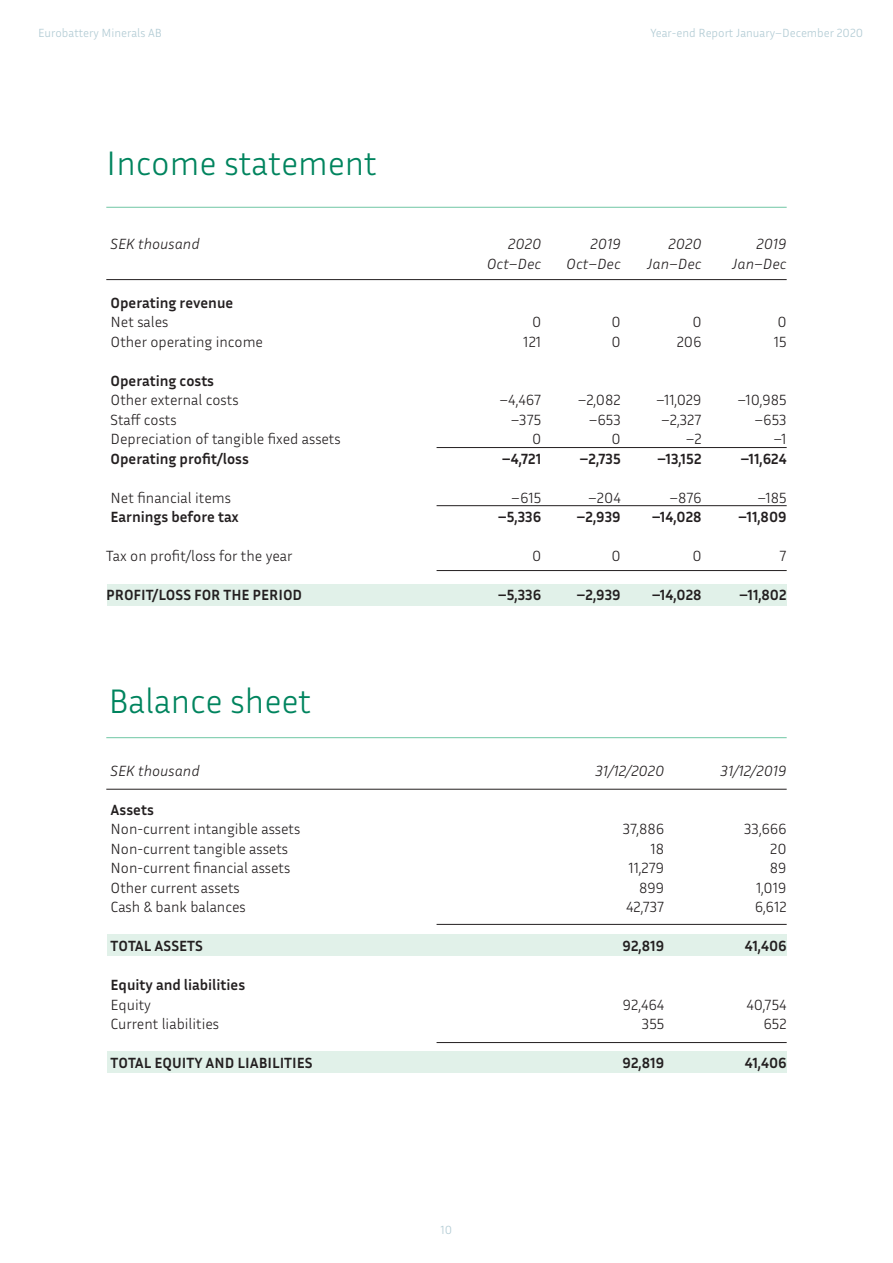
<style>
.page{position:relative;width:893px;height:1263px;background:#fff}
.page>*{position:absolute;margin:0;border:0;box-sizing:border-box;transform-origin:0 0}
.t1{font:300 34.5px "Inria Sans";color:#00845e}
.t2{font:300 15px "Inria Sans";color:#231f20}
.t3{font:700 15px "Inria Sans";color:#231f20}
.t4{font:italic 300 15px "Inria Sans";color:#231f20}
.t5{font:300 12px "Inria Sans";color:#b0cad3}
</style>
<div class="page">
<div style="left:107px;top:584px;width:680px;height:22px;background:#e1f1e9"></div>
<div style="left:107px;top:934px;width:680px;height:22px;background:#e1f1e9"></div>
<div style="left:107px;top:1051px;width:680px;height:22px;background:#e1f1e9"></div>
<hr style="left:106px;top:207px;width:681px;height:1px;background:#70c7a5">
<hr style="left:106px;top:737px;width:681px;height:1px;background:#70c7a5">
<hr style="left:106px;top:279px;width:681px;height:1px;background:#231f20">
<hr style="left:106px;top:789px;width:681px;height:1px;background:#231f20">
<hr style="left:437px;top:570px;width:350px;height:1px;background:#231f20">
<hr style="left:437px;top:447px;width:350px;height:1px;background:#231f20">
<hr style="left:437px;top:505px;width:350px;height:1px;background:#231f20">
<hr style="left:437px;top:1042px;width:350px;height:1px;background:#231f20">
<hr style="left:437px;top:924px;width:350px;height:1px;background:#231f20">
<p class="t5" style="left:38px;top:25px;width:125px">Eurobattery Minerals AB</p>
<h1 class="t1" style="left:106px;top:141px;width:272px">Income statement</h1>
<p class="t5" style="left:650px;top:25px;width:214px">Year-end Report January–December 2020</p>
<p class="t4" style="left:111px;top:234px;width:91px">SEK thousand</p>
<p class="t4" style="left:508px;top:234px;width:35px">2020</p>
<p class="t4" style="left:591px;top:234px;width:32px">2019</p>
<p class="t4" style="left:669px;top:234px;width:35px">2020</p>
<p class="t4" style="left:756px;top:234px;width:32px">2019</p>
<p class="t4" style="left:487px;top:254px;width:56px">Oct–Dec</p>
<p class="t4" style="left:566px;top:254px;width:56px">Oct–Dec</p>
<p class="t4" style="left:647px;top:254px;width:56px">Jan–Dec</p>
<p class="t4" style="left:732px;top:254px;width:56px">Jan–Dec</p>
<p class="t3" style="left:111px;top:293px;width:124px">Operating revenue</p>
<p class="t2" style="left:111px;top:312px;width:59px">Net sales</p>
<p class="t2" style="left:532px;top:312px;width:11px">0</p>
<p class="t2" style="left:612px;top:312px;width:11px">0</p>
<p class="t2" style="left:692px;top:312px;width:11px">0</p>
<p class="t2" style="left:777px;top:312px;width:11px">0</p>
<p class="t2" style="left:111px;top:332px;width:154px">Other operating income</p>
<p class="t2" style="left:523px;top:332px;width:20px">121</p>
<p class="t2" style="left:612px;top:332px;width:11px">0</p>
<p class="t2" style="left:677px;top:332px;width:26px">206</p>
<p class="t2" style="left:774px;top:332px;width:14px">15</p>
<p class="t3" style="left:111px;top:371px;width:105px">Operating costs</p>
<p class="t2" style="left:111px;top:390px;width:129px">Other external costs</p>
<p class="t2" style="left:499px;top:390px;width:43px">–4,467</p>
<p class="t2" style="left:578px;top:390px;width:45px">–2,082</p>
<p class="t2" style="left:656px;top:390px;width:47px">–11,029</p>
<p class="t2" style="left:737px;top:390px;width:51px">–10,985</p>
<p class="t2" style="left:111px;top:410px;width:68px">Staff costs</p>
<p class="t2" style="left:511px;top:410px;width:32px">–375</p>
<p class="t2" style="left:589px;top:410px;width:34px">–653</p>
<p class="t2" style="left:661px;top:410px;width:42px">–2,327</p>
<p class="t2" style="left:754px;top:410px;width:34px">–653</p>
<p class="t2" style="left:111px;top:429px;width:232px">Depreciation of tangible fixed assets</p>
<p class="t2" style="left:532px;top:429px;width:11px">0</p>
<p class="t2" style="left:612px;top:429px;width:11px">0</p>
<p class="t2" style="left:686px;top:429px;width:17px">–2</p>
<p class="t2" style="left:773px;top:429px;width:15px">–1</p>
<p class="t3" style="left:111px;top:449px;width:140px">Operating profit/loss</p>
<p class="t3" style="left:502px;top:449px;width:41px">–4,721</p>
<p class="t3" style="left:579px;top:449px;width:43px">–2,735</p>
<p class="t3" style="left:657px;top:449px;width:46px">–13,152</p>
<p class="t3" style="left:740px;top:449px;width:48px">–11,624</p>
<p class="t2" style="left:111px;top:488px;width:122px">Net financial items</p>
<p class="t2" style="left:511px;top:488px;width:32px">–615</p>
<p class="t2" style="left:588px;top:488px;width:34px">–204</p>
<p class="t2" style="left:669px;top:488px;width:34px">–876</p>
<p class="t2" style="left:757px;top:488px;width:31px">–185</p>
<p class="t3" style="left:111px;top:507px;width:130px">Earnings before tax</p>
<p class="t3" style="left:498px;top:507px;width:45px">–5,336</p>
<p class="t3" style="left:576px;top:507px;width:46px">–2,939</p>
<p class="t3" style="left:652px;top:507px;width:51px">–14,028</p>
<p class="t3" style="left:738px;top:507px;width:50px">–11,809</p>
<p class="t2" style="left:106px;top:546px;width:188px">Tax on profit/loss for the year</p>
<p class="t2" style="left:532px;top:546px;width:11px">0</p>
<p class="t2" style="left:612px;top:546px;width:11px">0</p>
<p class="t2" style="left:692px;top:546px;width:11px">0</p>
<p class="t2" style="left:780px;top:546px;width:9px">7</p>
<p class="t3" style="left:106px;top:585px;width:197px">PROFIT/LOSS FOR THE PERIOD</p>
<p class="t3" style="left:498px;top:585px;width:45px">–5,336</p>
<p class="t3" style="left:576px;top:585px;width:46px">–2,939</p>
<p class="t3" style="left:652px;top:585px;width:51px">–14,028</p>
<p class="t3" style="left:739px;top:585px;width:49px">–11,802</p>
<h1 class="t1" style="left:108px;top:678px;width:204px">Balance sheet</h1>
<p class="t4" style="left:111px;top:761px;width:91px">SEK thousand</p>
<p class="t4" style="left:595px;top:761px;width:70px">3 1/12/2020</p>
<p class="t4" style="left:721px;top:761px;width:68px">3 1/12/2019</p>
<p class="t3" style="left:111px;top:800px;width:45px">Assets</p>
<p class="t2" style="left:111px;top:819px;width:191px">Non-current intangible assets</p>
<p class="t2" style="left:623px;top:819px;width:43px">37,886</p>
<p class="t2" style="left:744px;top:819px;width:44px">33,666</p>
<p class="t2" style="left:111px;top:839px;width:179px">Non-current tangible assets</p>
<p class="t2" style="left:651px;top:839px;width:15px">18</p>
<p class="t2" style="left:770px;top:839px;width:18px">20</p>
<p class="t2" style="left:111px;top:858px;width:181px">Non-current financial assets</p>
<p class="t2" style="left:628px;top:858px;width:37px">11,279</p>
<p class="t2" style="left:770px;top:858px;width:18px">89</p>
<p class="t2" style="left:111px;top:878px;width:131px">Other current assets</p>
<p class="t2" style="left:639px;top:878px;width:27px">899</p>
<p class="t2" style="left:756px;top:878px;width:32px">1,019</p>
<p class="t2" style="left:111px;top:897px;width:137px">Cash &amp; bank balances</p>
<p class="t2" style="left:626px;top:897px;width:40px">42,737</p>
<p class="t2" style="left:755px;top:897px;width:33px">6,612</p>
<p class="t3" style="left:111px;top:936px;width:94px">TOTAL ASSETS</p>
<p class="t3" style="left:622px;top:936px;width:43px">92,819</p>
<p class="t3" style="left:745px;top:936px;width:43px">41,406</p>
<p class="t3" style="left:111px;top:975px;width:136px">Equity and liabilities</p>
<p class="t2" style="left:111px;top:995px;width:42px">Equity</p>
<p class="t2" style="left:623px;top:995px;width:43px">92,464</p>
<p class="t2" style="left:746px;top:995px;width:42px">40,754</p>
<p class="t2" style="left:111px;top:1014px;width:110px">Current liabilities</p>
<p class="t2" style="left:642px;top:1014px;width:24px">355</p>
<p class="t2" style="left:763px;top:1014px;width:25px">652</p>
<p class="t3" style="left:111px;top:1053px;width:204px">TOTAL EQUITY AND LIABILITIES</p>
<p class="t3" style="left:622px;top:1053px;width:43px">92,819</p>
<p class="t3" style="left:745px;top:1053px;width:43px">41,406</p>
<p class="t5" style="left:441px;top:1222px;width:13px">10</p>
</div>
